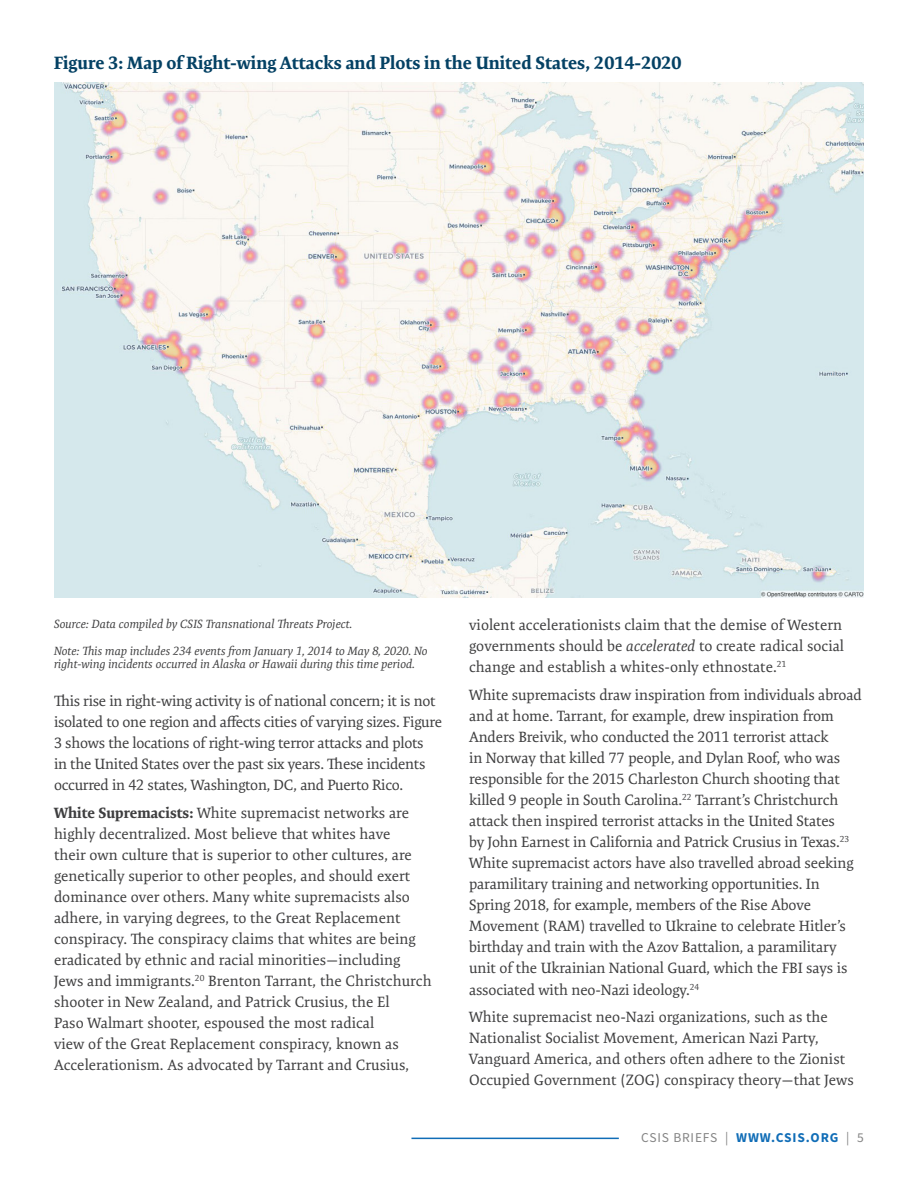
<style>
.page{position:relative;width:918px;height:1188px;background:#fff}
.page>*{position:absolute;margin:0;border:0;box-sizing:border-box;transform-origin:0 0}
.t1{font:700 18px "Expo Serif Pro";color:#044164}
.t2{font:15px/21px "Expo Serif Pro";letter-spacing:-.01em;color:#3e3e3f}
.t3{font:13.5px "Source Sans Pro";letter-spacing:.06em;color:#848484}
.t4{font:italic 12px/13.5px "Expo Serif Pro";color:#3e3e3f}
.s1{font-weight:700}
.s2{font-style:italic}
.s3{font-weight:700;color:#106db7}
</style>
<div class="page">
<hr style="left:411px;top:1138px;width:208px;height:1px;background:#106db7">
<img style="left:54px;top:82px;width:810px;height:516px">
<p class="t1" style="left:54px;top:52px;width:629px">Figure 3: Map of Right-wing Attacks and Plots in the United States, 2014-2020</p>
<p class="t4" style="left:54px;top:617px;width:300px">Source: Data compiled by CSIS Transnational Threats Project.</p>
<p class="t4" style="left:54px;top:644px;width:375px">Note: This map includes 234 events from January 1, 2014 to May 8, 2020. No right-wing incidents occurred in Alaska or Hawaii during this time period.</p>
<p class="t2" style="left:54px;top:690px;width:390px">This rise in right-wing activity is of national concern; it is not isolated to one region and affects cities of varying sizes. Figure 3 shows the locations of right-wing terror attacks and plots<br>in the United States over the past six years. These incidents occurred in 42 states, Washington, DC, and Puerto Rico.</p>
<p class="t2" style="left:54px;top:802px;width:379px"><span class="s1">White Supremacists:</span> White supremacist networks are highly decentralized. Most believe that whites have<br>their own culture that is superior to other cultures, are genetically superior to other peoples, and should exert dominance over others. Many white supremacists also adhere, in varying degrees, to the Great Replacement conspiracy. The conspiracy claims that whites are being eradicated by ethnic and racial minorities—including Jews and immigrants.<sup>20</sup> Brenton Tarrant, the Christchurch shooter in New Zealand, and Patrick Crusius, the El<br>Paso Walmart shooter, espoused the most radical<br>view of the Great Replacement conspiracy, known as Accelerationism. As advocated by Tarrant and Crusius,</p>
<p class="t2" style="left:469px;top:615px;width:377px">violent accelerationists claim that the demise of Western governments should be <span class="s2">accelerated</span> to create radical social change and establish a whites-only ethnostate.<sup>21</sup></p>
<p class="t2" style="left:469px;top:684px;width:394px">White supremacists draw inspiration from individuals abroad and at home. Tarrant, for example, drew inspiration from Anders Breivik, who conducted the 2011 terrorist attack<br>in Norway that killed 77 people, and Dylan Roof, who was responsible for the 2015 Charleston Church shooting that killed 9 people in South Carolina.<sup>22</sup> Tarrant’s Christchurch attack then inspired terrorist attacks in the United States<br>by John Earnest in California and Patrick Crusius in Texas.<sup>23<br></sup>White supremacist actors have also travelled abroad seeking paramilitary training and networking opportunities. In Spring 2018, for example, members of the Rise Above Movement (RAM) travelled to Ukraine to celebrate Hitler’s birthday and train with the Azov Battalion, a paramilitary unit of the Ukrainian National Guard, which the FBI says is associated with neo-Nazi ideology.<sup>24</sup></p>
<p class="t2" style="left:469px;top:1007px;width:386px">White supremacist neo-Nazi organizations, such as the Nationalist Socialist Movement, American Nazi Party, Vanguard America, and others often adhere to the Zionist Occupied Government (ZOG) conspiracy theory—that Jews</p>
<p class="t3" style="left:641px;top:1129px;width:224px">CSIS BRIEFS | <span class="s3">WWW.CSIS.ORG</span> | 5</p>
</div>
